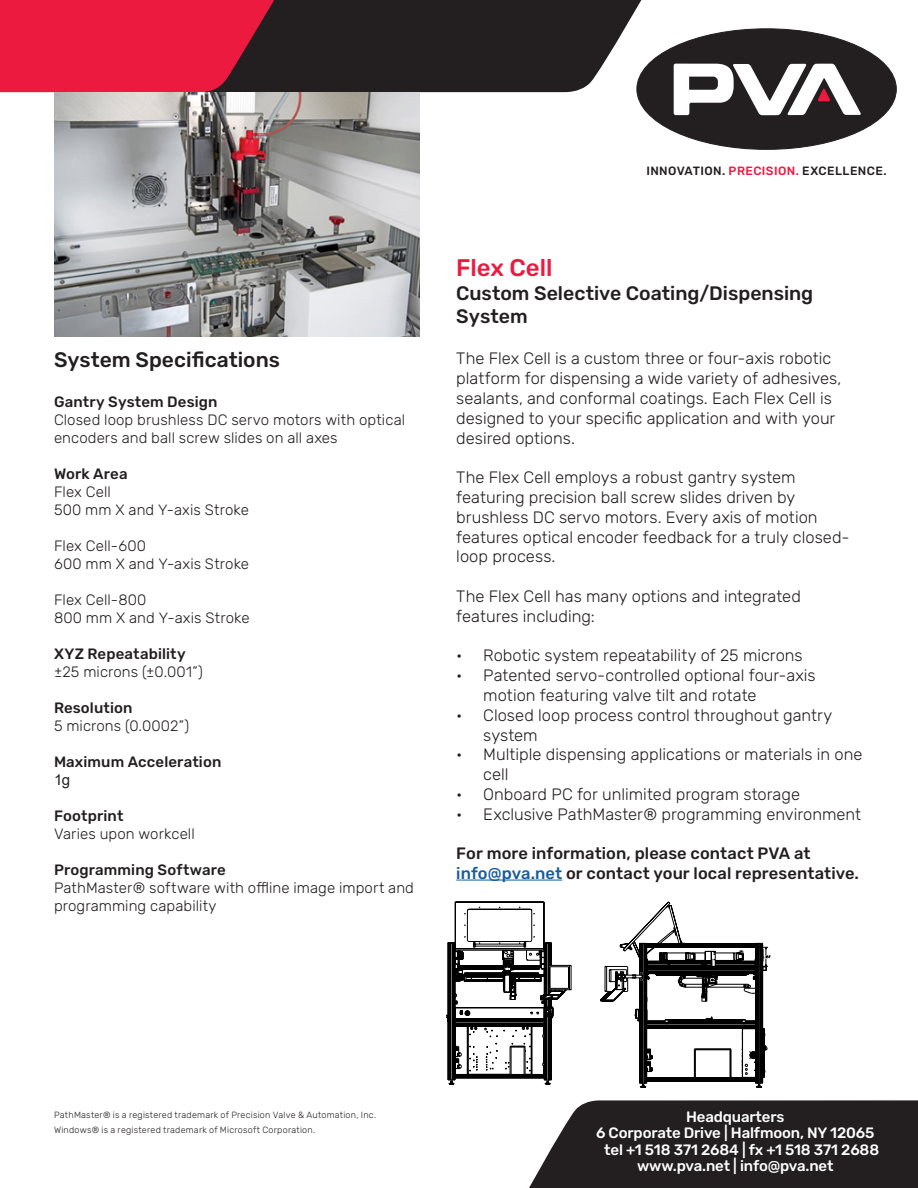
<style>
.page{position:relative;width:918px;height:1188px;background:#fff}
.page>*{position:absolute;margin:0;border:0;box-sizing:border-box;transform-origin:0 0}
.t1{font:500 24px "Rubik";letter-spacing:-.005em;color:#ed1a3f}
.t2{font:500 21px "Rubik";color:#231f20}
.t3{font:500 19.5px/23.4px "Rubik";color:#231f20}
.t4{font:300 16.5px/19.8px "Rubik";color:#231f20}
.t5{font:500 16.5px "Rubik";letter-spacing:.005em;color:#231f20}
.t6{font:300 15px/18px "Rubik";letter-spacing:.005em;color:#231f20}
.t7{font:500 15px "Rubik";letter-spacing:.01em;color:#231f20}
.t8{font:500 15px "Rubik";letter-spacing:-.01em;color:#fff}
.t9{font:15px "Arial";color:#231f20}
.t10{font:12px "Arial";color:#fff}
.t11{font:500 12px "Rubik";letter-spacing:.035em;color:#231f20}
.t12{font:300 9px "Rubik";letter-spacing:.025em;color:#231f20}
.s1{color:#ed193f}
.s2{color:#175d9e}
</style>
<div class="page">
<div style="left:637px;top:29px;width:259px;height:120px;background:#231f20;border-radius:50%"></div>
<svg style="left:674px;top:64px;width:187px;height:51px"></svg>
<hr style="left:456px;top:880px;width:106px;height:1px;background:#175d9e">
<svg style="left:0;top:0;width:656px;height:93px;background:#7b2a39"></svg>
<svg style="left:529px;top:1100px;width:389px;height:88px;background:#322e2f"></svg>
<img style="left:54px;top:92px;width:365px;height:245px">
<svg style="left:446px;top:901px;width:126px;height:184px"></svg>
<svg style="left:600px;top:901px;width:171px;height:187px"></svg>
<p class="t2" style="left:54px;top:348px;width:227px">System Specifications</p>
<p class="t7" style="left:54px;top:393px;width:165px">Gantry System Design</p>
<p class="t6" style="left:54px;top:411px;width:353px">Closed loop brushless DC servo motors with optical encoders and ball screw slides on all axes</p>
<p class="t7" style="left:54px;top:465px;width:75px">Work Area</p>
<p class="t6" style="left:54px;top:483px;width:58px">Flex Cell</p>
<p class="t6" style="left:54px;top:501px;width:196px">500 mm X and Y-axis Stroke</p>
<p class="t6" style="left:54px;top:537px;width:94px">Flex Cell-600</p>
<p class="t6" style="left:54px;top:555px;width:197px">600 mm X and Y-axis Stroke</p>
<p class="t6" style="left:54px;top:591px;width:94px">Flex Cell-800</p>
<p class="t6" style="left:54px;top:609px;width:197px">800 mm X and Y-axis Stroke</p>
<p class="t7" style="left:54px;top:645px;width:133px">XYZ Repeatability</p>
<p class="t6" style="left:54px;top:663px;width:150px">±25 microns (±0.001”)</p>
<p class="t7" style="left:54px;top:699px;width:80px">Resolution</p>
<p class="t6" style="left:54px;top:717px;width:137px">5 microns (0.0002”)</p>
<p class="t7" style="left:54px;top:753px;width:169px">Maximum Acceleration</p>
<p class="t9" style="left:54px;top:769px;width:18px">1g</p>
<p class="t7" style="left:54px;top:807px;width:71px">Footprint</p>
<p class="t6" style="left:54px;top:825px;width:142px">Varies upon workcell</p>
<p class="t7" style="left:54px;top:861px;width:173px">Programming Software</p>
<p class="t6" style="left:54px;top:879px;width:361px">PathMaster® software with offline image import and programming capability</p>
<p class="t11" style="left:646px;top:164px;width:242px">INNOVATION. <span class="s1">PRECISION.</span> EXCELLENCE.</p>
<p class="t1" style="left:456px;top:255px;width:98px">Flex Cell</p>
<p class="t3" style="left:456px;top:282px;width:358px">Custom Selective Coating/Dispensing<br>System</p>
<p class="t4" style="left:456px;top:349px;width:386px">The Flex Cell is a custom three or four-axis robotic platform for dispensing a wide variety of adhesives, sealants, and conformal coatings. Each Flex Cell is designed to your specific application and with your desired options.</p>
<p class="t4" style="left:456px;top:468px;width:395px">The Flex Cell employs a robust gantry system featuring precision ball screw slides driven by brushless DC servo motors. Every axis of motion features optical encoder feedback for a truly closed&shy;loop process.</p>
<p class="t4" style="left:456px;top:587px;width:346px">The Flex Cell has many options and integrated features including:</p>
<p class="t4" style="left:456px;top:646px;width:348px">• Robotic system repeatability of 25 microns</p>
<p class="t4" style="left:483px;top:666px;width:334px;text-indent:-27px">• Patented servo-controlled optional four-axis motion featuring valve tilt and rotate</p>
<p class="t4" style="left:483px;top:706px;width:351px;text-indent:-27px">• Closed loop process control throughout gantry system</p>
<p class="t4" style="left:483px;top:745px;width:381px;text-indent:-27px">• Multiple dispensing applications or materials in one cell</p>
<p class="t4" style="left:456px;top:785px;width:345px">• Onboard PC for unlimited program storage</p>
<p class="t4" style="left:456px;top:805px;width:406px">• Exclusive PathMaster® programming environment</p>
<p class="t5" style="left:456px;top:845px;width:356px">For more information, please contact PVA at</p>
<p class="t5" style="left:456px;top:864px;width:404px"><span class="s2">info@pva.net</span> or contact your local representative.</p>
<p class="t12" style="left:54px;top:1110px;width:324px">PathMaster® is a registered trademark of Precision Valve &amp; Automation, Inc.</p>
<p class="t12" style="left:54px;top:1125px;width:263px">Windows® is a registered trademark of Microsoft Corporation.</p>
<p class="t8" style="left:686px;top:1108px;width:100px">Headquarters</p>
<p class="t8" style="left:596px;top:1125px;width:280px">6 Corporate Drive | Halfmoon, NY 12065</p>
<p class="t8" style="left:604px;top:1141px;width:276px">tel +1 518 371 2684 | fx +1 518 371 2688</p>
<p class="t8" style="left:637px;top:1158px;width:198px">www.pva.net | info@pva.net</p>
<p class="t10" style="left:589px;top:1129px;width:216px">One Mustang Drive | Cohoes, NY 12047</p>
<p class="t10" style="left:579px;top:1142px;width:265px">tel 518 371 2684 | fx 518 371 2688 | www.pva.net</p>
</div>
